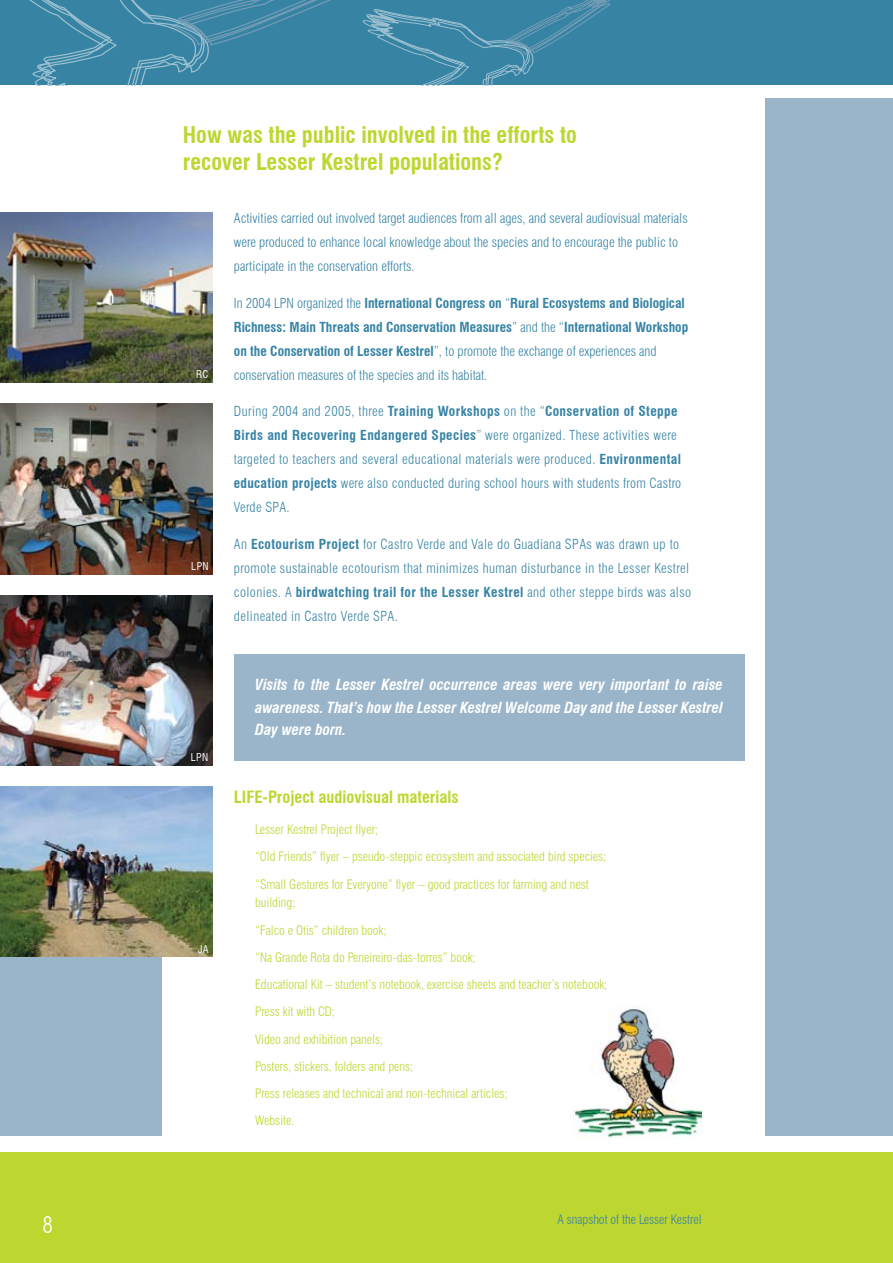
<style>
.page{position:relative;width:893px;height:1263px;background:#fff}
.page>*{position:absolute;margin:0;border:0;box-sizing:border-box;transform-origin:0 0}
.t1{font:700 condensed 22.5px/27px "Swiss 721 BT";color:#bed630}
.t2{font:700 condensed 16.5px "Swiss 721 BT";color:#bed630}
.t3{font:italic 700 condensed 15px/22.5px "Swiss 721 BT";color:#fff;text-align:justify}
.t4{font:300 condensed 13.5px/24px "Swiss 721 BT";letter-spacing:.02em;color:#3683a4}
.t5{font:700 condensed 13.5px/24px "Swiss 721 BT";color:#3683a4}
.t6{font:300 condensed 13.5px/24px "Swiss 721 BT";color:#3683a4}
.t7{font:300 condensed 12.75px/27.3px "Swiss 721 BT";color:#bed630}
.t8{font:300 condensed 12.75px "Swiss 721 BT";color:#3683a4}
.t9{font:condensed 10.5px "Swiss 721 BT";letter-spacing:.04em;color:#fff}
.s1{font-weight:300}
.s2{font-weight:700}
</style>
<div class="page">
<div style="left:0;top:1152px;width:893px;height:111px;background:#bed630"></div>
<div style="left:234px;top:654px;width:510px;height:106px;background:#9ab5c9"></div>
<img style="left:0;top:213px;width:213px;height:170px">
<img style="left:0;top:404px;width:213px;height:170px">
<img style="left:0;top:595px;width:213px;height:170px">
<div style="left:0;top:912px;width:162px;height:223px;background:#9ab5c9"></div>
<img style="left:0;top:787px;width:212px;height:170px">
<img style="left:574px;top:1005px;width:128px;height:133px">
<div style="left:765px;top:98px;width:128px;height:1037px;background:#9ab5c9"></div>
<div style="left:0;top:0;width:893px;height:85px;background:#3683a4"></div>
<svg style="left:29px;top:0;width:302px;height:85px"></svg>
<svg style="left:362px;top:0;width:248px;height:85px"></svg>
<p class="t1" style="left:183px;top:121px;width:396px">How was the public involved in the efforts to recover Lesser Kestrel populations?</p>
<p class="t9" style="left:196px;top:368px;width:14px">RC</p>
<p class="t9" style="left:191px;top:560px;width:19px">LPN</p>
<p class="t9" style="left:191px;top:751px;width:19px">LPN</p>
<p class="t9" style="left:198px;top:942px;width:12px">JA</p>
<p class="t6" style="left:234px;top:206px;width:455px">Activities carried out involved target audiences from all ages, and several audiovisual materials were produced to enhance local knowledge about the species and to encourage the public to participate in the conservation efforts.</p>
<p class="t5" style="left:234px;top:291px;width:456px"><span class="s1">In 2004 LPN organized the</span> International Congress on <span class="s1">“</span>Rural Ecosystems and Biological Richness: Main Threats and Conservation Measures<span class="s1">” and the “</span>International Workshop on the Conservation of Lesser Kestrel<span class="s1">”, to promote the exchange of experiences and conservation measures of the species and its habitat.</span></p>
<p class="t4" style="left:234px;top:399px;width:449px">During 2004 and 2005, three <span class="s2">Training Workshops</span> on the “<span class="s2">Conservation of Steppe Birds and Recovering Endangered Species</span>” were organized. These activities were targeted to teachers and several educational materials were produced. <span class="s2">Environmental education projects</span> were also conducted during school hours with students from Castro Verde SPA.</p>
<p class="t4" style="left:234px;top:532px;width:459px">An <span class="s2">Ecotourism Project</span> for Castro Verde and Vale do Guadiana SPAs was drawn up to promote sustainable ecotourism that minimizes human disturbance in the Lesser Kestrel colonies. A <span class="s2">birdwatching trail for the Lesser Kestrel</span> and other steppe birds was also delineated in Castro Verde SPA.</p>
<p class="t3" style="left:255px;top:674px;width:469px">Visits to the Lesser Kestrel occurrence areas were very important to raise awareness. That’s how the Lesser Kestrel Welcome Day and the Lesser Kestrel Day were born.</p>
<p class="t2" style="left:234px;top:787px;width:226px">LIFE-Project audiovisual materials</p>
<p class="t7" style="left:255px;top:816px;width:353px">Lesser Kestrel Project flyer;<br>“Old Friends” flyer – pseudo-steppic ecosystem and associated bird species; “Small Gestures for Everyone” flyer – good practices for farming and nest</p>
<p class="t7" style="left:255px;top:889px;width:354px">building;<br>“Falco e Otis” children book;<br>“Na Grande Rota do Peneireiro-das-torres” book;<br>Educational Kit – student’s notebook, exercise sheets and teacher’s notebook; Press kit with CD;<br>Video and exhibition panels;<br>Posters, stickers, folders and pens;<br>Press releases and technical and non-technical articles;<br>Website.</p>
<p class="t8" style="left:557px;top:1212px;width:146px">A snapshot of the Lesser Kestrel</p>
</div>
